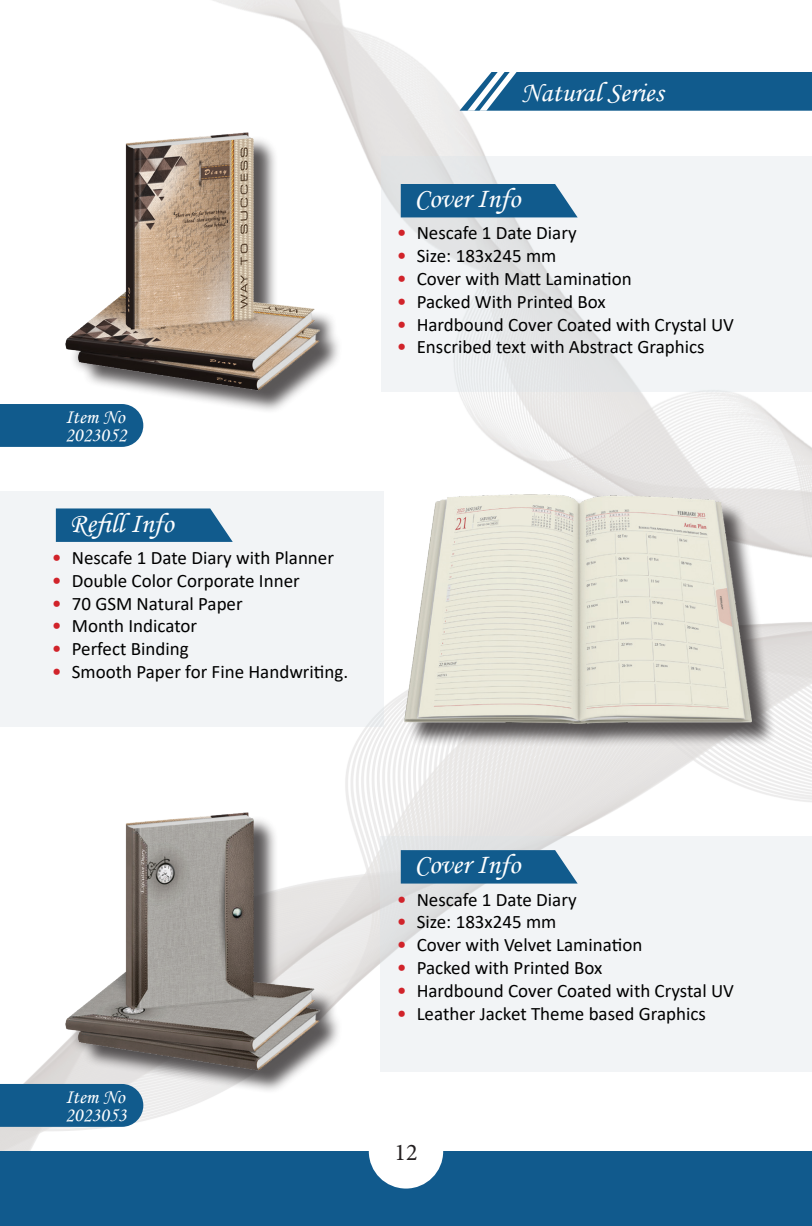
<style>
.page{position:relative;width:812px;height:1226px;background:#fff}
.page>*{position:absolute;margin:0;border:0;box-sizing:border-box;transform-origin:0 0}
.t1{font:28px "Monotype Corsiva";color:#fff}
.t2{font:24px "Minion Pro";color:#231f20}
.t3{font:20px/18px "Monotype Corsiva";color:#fff}
.t4{font:19px "Calibri";color:#000}
.s1{font-size:20px;color:#d1232a}
</style>
<div class="page">
<img style="left:0;top:0;width:811px;height:1151px">
<div style="left:0;top:1151px;width:811px;height:75px;background:#115a8d"></div>
<hr style="left:811px;top:1151px;width:1px;height:75px;background:#115a8d">
<svg style="left:383px;top:156px;width:428px;height:236px;fill:#f2f4f6"></svg>
<div style="left:383px;top:836px;width:429px;height:236px;background:#f2f4f6"></div>
<div style="left:369px;top:1114px;width:74px;height:74px;background:#fff;border-radius:50%"></div>
<svg style="left:453px;top:72px;width:359px;height:39px;background:#2a6c99"></svg>
<img style="left:15px;top:88px;width:368px;height:361px">
<div style="left:0;top:404px;width:143px;height:43px;background:#115b8d"></div>
<svg style="left:378px;top:184px;width:199px;height:33px;background:#36739d"></svg>
<img style="left:15px;top:768px;width:368px;height:361px">
<div style="left:0;top:1084px;width:143px;height:43px;background:#115b8d"></div>
<svg style="left:378px;top:850px;width:199px;height:33px;background:#35739c"></svg>
<div style="left:0;top:491px;width:383px;height:235px;background:#f2f4f6"></div>
<svg style="left:55px;top:508px;width:178px;height:34px;background:#246795"></svg>
<div style="left:408px;top:497px;width:368px;height:251px;background:#231f20;opacity:.75"></div>
<img style="left:404px;top:494px;width:347px;height:229px">
<p class="t3" style="left:65px;top:408px;width:63px">Item No<br>2023052</p>
<h1 class="t1" style="left:70px;top:506px;width:106px">Refill Info</h1>
<p class="t4" style="left:52px;top:544px;width:284px"><span class="s1">•</span> Nescafe 1 Date Diary with Planner</p>
<p class="t4" style="left:52px;top:567px;width:249px"><span class="s1">•</span> Double Color Corporate Inner</p>
<p class="t4" style="left:52px;top:590px;width:192px"><span class="s1">•</span> 70 GSM Natural Paper</p>
<p class="t4" style="left:52px;top:613px;width:147px"><span class="s1">•</span> Month Indicator</p>
<p class="t4" style="left:52px;top:636px;width:138px"><span class="s1">•</span> Perfect Binding</p>
<p class="t4" style="left:52px;top:658px;width:298px"><span class="s1">•</span> Smooth Paper for Fine Handwriting.</p>
<h1 class="t1" style="left:521px;top:75px;width:144px">Natural Series</h1>
<h1 class="t1" style="left:414px;top:182px;width:107px">Cover Info</h1>
<p class="t4" style="left:397px;top:220px;width:181px"><span class="s1">•</span> Nescafe 1 Date Diary</p>
<p class="t4" style="left:397px;top:243px;width:161px"><span class="s1">•</span> Size: 183x245 mm</p>
<p class="t4" style="left:397px;top:266px;width:236px"><span class="s1">•</span> Cover with Matt Lamination</p>
<p class="t4" style="left:397px;top:288px;width:210px"><span class="s1">•</span> Packed With Printed Box</p>
<p class="t4" style="left:397px;top:311px;width:339px"><span class="s1">•</span> Hardbound Cover Coated with Crystal UV</p>
<p class="t4" style="left:397px;top:334px;width:309px"><span class="s1">•</span> Enscribed text with Abstract Graphics</p>
<p class="t3" style="left:65px;top:1088px;width:63px">Item No<br>2023053</p>
<h1 class="t1" style="left:414px;top:848px;width:107px">Cover Info</h1>
<p class="t4" style="left:397px;top:886px;width:181px"><span class="s1">•</span> Nescafe 1 Date Diary</p>
<p class="t4" style="left:397px;top:909px;width:161px"><span class="s1">•</span> Size: 183x245 mm</p>
<p class="t4" style="left:397px;top:932px;width:247px"><span class="s1">•</span> Cover with Velvet Lamination</p>
<p class="t4" style="left:397px;top:954px;width:207px"><span class="s1">•</span> Packed with Printed Box</p>
<p class="t4" style="left:397px;top:977px;width:339px"><span class="s1">•</span> Hardbound Cover Coated with Crystal UV</p>
<p class="t4" style="left:397px;top:1000px;width:311px"><span class="s1">•</span> Leather Jacket Theme based Graphics</p>
<p class="t2" style="left:394px;top:1136px;width:25px">12</p>
</div>
